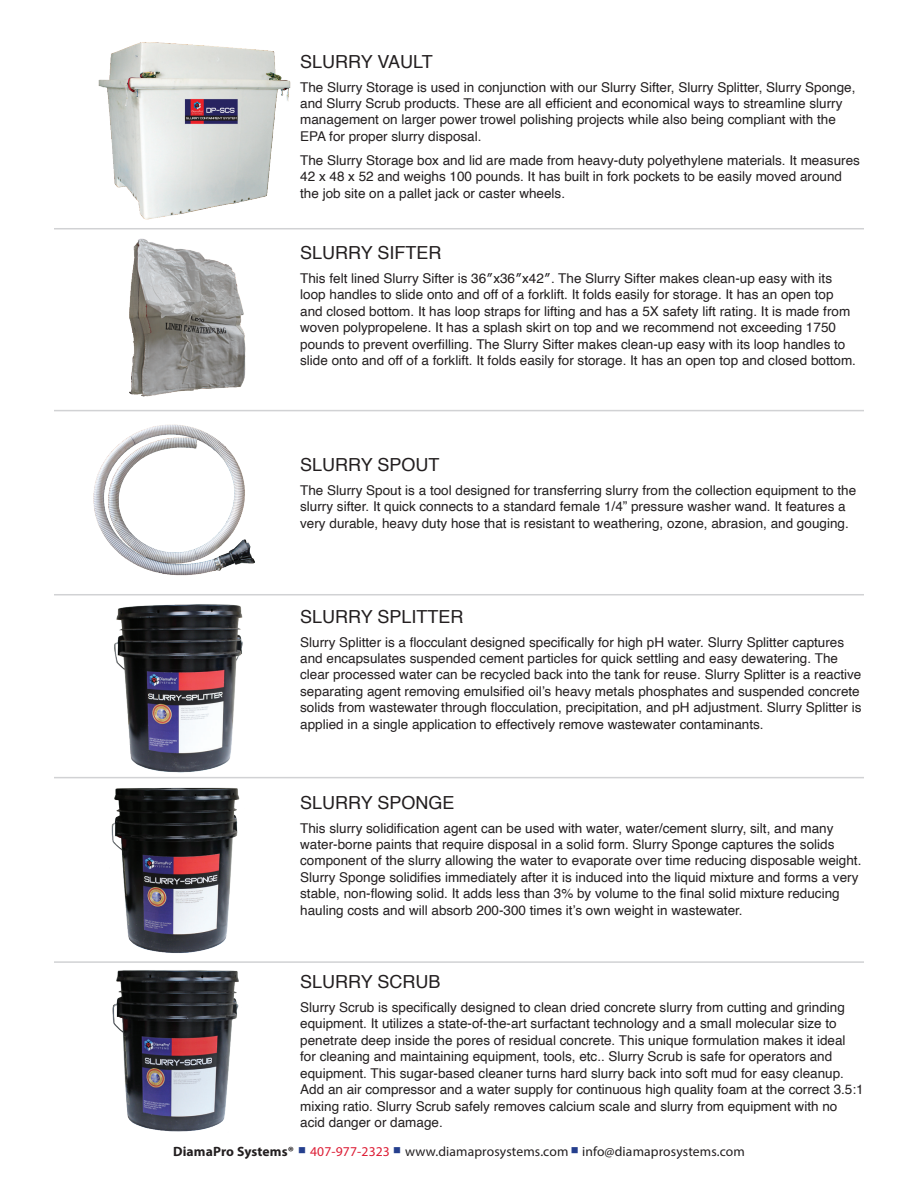
<style>
.page{position:relative;width:918px;height:1188px;background:#fff}
.page>*{position:absolute;margin:0;border:0;box-sizing:border-box;transform-origin:0 0}
.t1{font:18px "Helvetica";color:#231f20}
.t2{font:13.5px/16.5px "Helvetica";color:#231f20}
.t3{font:13.5px "Myriad Pro";letter-spacing:.01em;color:#231f20}
.s1{font-weight:700}
.s2{color:#253f8e}
.s3{color:#dd1d35}
</style>
<div class="page">
<img style="left:85px;top:42px;width:216px;height:188px">
<img style="left:116px;top:229px;width:140px;height:168px">
<img style="left:88px;top:411px;width:174px;height:165px">
<img style="left:112px;top:970px;width:127px;height:162px">
<img style="left:106px;top:595px;width:149px;height:184px">
<img style="left:105px;top:772px;width:146px;height:181px">
<hr style="left:54px;top:228px;width:810px;height:1px;background:#d1d2d4">
<hr style="left:54px;top:410px;width:810px;height:1px;background:#d1d2d4">
<hr style="left:54px;top:594px;width:810px;height:1px;background:#d1d2d4">
<hr style="left:54px;top:777px;width:810px;height:1px;background:#d1d2d4">
<hr style="left:54px;top:961px;width:810px;height:2px;background:#d1d2d4">
<h1 class="t1" style="left:300px;top:47px;width:134px">SLURRY VAULT</h1>
<p class="t2" style="left:300px;top:79px;width:557px">The Slurry Storage is used in conjunction with our Slurry Sifter, Slurry Splitter, Slurry Sponge, and Slurry Scrub products. These are all efficient and economical ways to streamline slurry management on larger power trowel polishing projects while also being compliant with the EPA for proper slurry disposal.</p>
<p class="t2" style="left:300px;top:152px;width:561px">The Slurry Storage box and lid are made from heavy-duty polyethylene materials. It measures<br>42 x 48 x 52 and weighs 100 pounds. It has built in fork pockets to be easily moved around the job site on a pallet jack or caster wheels.</p>
<h1 class="t1" style="left:300px;top:238px;width:143px">SLURRY SIFTER</h1>
<p class="t2" style="left:300px;top:270px;width:557px">This felt lined Slurry Sifter is 36″x36″x42″. The Slurry Sifter makes clean-up easy with its loop handles to slide onto and off of a forklift. It folds easily for storage. It has an open top and closed bottom. It has loop straps for lifting and has a 5X safety lift rating. It is made from woven polypropelene. It has a splash skirt on top and we recommend not exceeding 1750 pounds to prevent overfilling. The Slurry Sifter makes clean-up easy with its loop handles to slide onto and off of a forklift. It folds easily for storage. It has an open top and closed bottom.</p>
<h1 class="t1" style="left:300px;top:451px;width:141px">SLURRY SPOUT</h1>
<p class="t2" style="left:300px;top:482px;width:557px">The Slurry Spout is a tool designed for transferring slurry from the collection equipment to the slurry sifter. It quick connects to a standard female 1/4” pressure washer wand. It features a very durable, heavy duty hose that is resistant to weathering, ozone, abrasion, and gouging.</p>
<h1 class="t1" style="left:300px;top:602px;width:165px">SLURRY SPLITTER</h1>
<p class="t2" style="left:300px;top:634px;width:563px">Slurry Splitter is a flocculant designed specifically for high pH water. Slurry Splitter captures and encapsulates suspended cement particles for quick settling and easy dewatering. The clear processed water can be recycled back into the tank for reuse. Slurry Splitter is a reactive separating agent removing emulsified oil’s heavy metals phosphates and suspended concrete solids from wastewater through flocculation, precipitation, and pH adjustment. Slurry Splitter is applied in a single application to effectively remove wastewater contaminants.</p>
<h1 class="t1" style="left:300px;top:788px;width:156px">SLURRY SPONGE</h1>
<p class="t2" style="left:300px;top:820px;width:563px">This slurry solidification agent can be used with water, water/cement slurry, silt, and many water-borne paints that require disposal in a solid form. Slurry Sponge captures the solids component of the slurry allowing the water to evaporate over time reducing disposable weight.<br>Slurry Sponge solidifies immediately after it is induced into the liquid mixture and forms a very stable, non-flowing solid. It adds less than 3% by volume to the final solid mixture reducing hauling costs and will absorb 200-300 times it’s own weight in wastewater.</p>
<h1 class="t1" style="left:300px;top:967px;width:142px">SLURRY SCRUB</h1>
<p class="t2" style="left:300px;top:999px;width:565px">Slurry Scrub is specifically designed to clean dried concrete slurry from cutting and grinding equipment. It utilizes a state-of-the-art surfactant technology and a small molecular size to penetrate deep inside the pores of residual concrete. This unique formulation makes it ideal for cleaning and maintaining equipment, tools, etc.. Slurry Scrub is safe for operators and equipment. This sugar-based cleaner turns hard slurry back into soft mud for easy cleanup.<br>Add an air compressor and a water supply for continuous high quality foam at the correct 3.5:1 mixing ratio. Slurry Scrub safely removes calcium scale and slurry from equipment with no acid danger or damage.</p>
<p class="t3" style="left:173px;top:1143px;width:573px"><span class="s1">DiamaPro Systems®</span> <span class="s2">■</span> <span class="s3">407-977-2323</span> <span class="s2">■</span> www.diamaprosystems.com <span class="s2">■</span> info@diamaprosystems.com</p>
</div>
